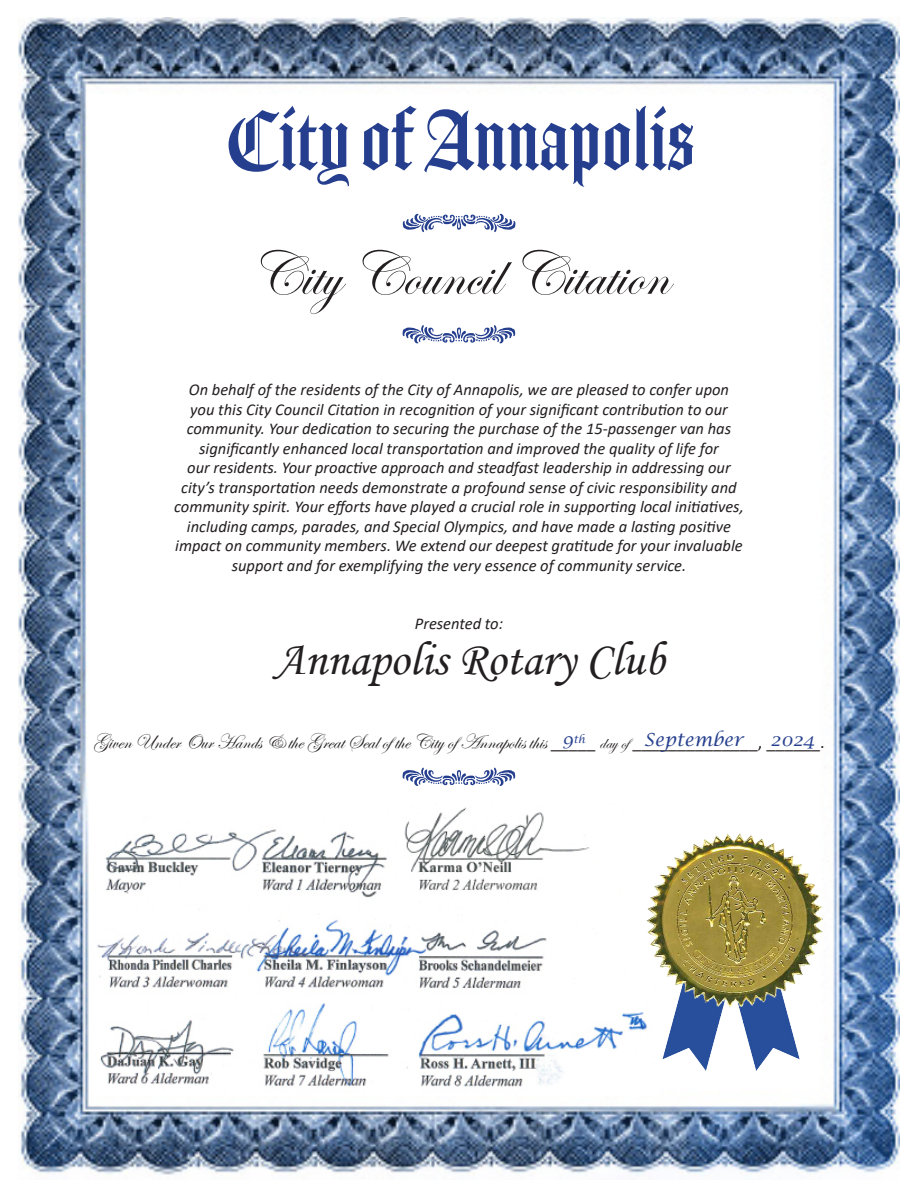
<style>
.page{position:relative;width:918px;height:1188px;background:#fff}
.page>*{position:absolute;margin:0;border:0;box-sizing:border-box;transform-origin:0 0}
.t1{font:81px "Amador";color:#253f8e}
.t2{font:63px "Edwardian Script ITC";color:#231f20}
.t3{font:48px "Monotype Corsiva";color:#231f20}
.t4{font:21px "Edwardian Script ITC";color:#231f20}
.t5{font:italic 18px "Lucida Calligraphy";color:#253f8e}
.t6{font:italic 16.5px/19.5px "Calibri";color:#231f20;text-align:center}
.t7{font:italic 10.5px "Lucida Calligraphy";color:#253f8e}
.s1{font-size:18px}
.s2{font-family:"Calibri";font-size:18px}
</style>
<div class="page">
<img style="left:18px;top:18px;width:882px;height:1158px">
<img style="left:94px;top:802px;width:565px;height:293px">
<img style="left:660px;top:1009px;width:141px;height:62px">
<img style="left:643px;top:833px;width:183px;height:176px">
<svg style="left:403px;top:325px;width:112px;height:19px"></svg>
<svg style="left:403px;top:214px;width:112px;height:18px"></svg>
<svg style="left:403px;top:767px;width:112px;height:19px"></svg>
<h1 class="t1" style="left:224px;top:94px;width:472px">City of Annapolis</h1>
<h2 class="t2" style="left:250px;top:240px;width:420px">City Council Citation</h2>
<p class="t6" style="left:174px;top:380px;width:571px">On behalf of the residents of the City of Annapolis, we are pleased to confer upon<br>you this City Council Citation in recognition of your significant contribution to our community. Your dedication to securing the purchase of the 15-passenger van has significantly enhanced local transportation and improved the quality of life for<br>our residents. Your proactive approach and steadfast leadership in addressing our city’s transportation needs demonstrate a profound sense of civic responsibility and community spirit. Your efforts have played a crucial role in supporting local initiatives, including camps, parades, and Special Olympics, and have made a lasting positive impact on community members. We extend our deepest gratitude for your invaluable support and for exemplifying the very essence of community service.</p>
<p class="t6" style="left:415px;top:614px;width:90px">Presented to:</p>
<p class="t3" style="left:275px;top:631px;width:391px">Annapolis Rotary Club</p>
<p class="t7" style="left:562px;top:733px;width:24px"><span class="s1">9</span>th</p>
<p class="t5" style="left:644px;top:729px;width:101px">September</p>
<p class="t5" style="left:771px;top:729px;width:46px">2024</p>
<p class="t4" style="left:93px;top:731px;width:733px">Given Under Our Hands &amp; the Great Seal ofthe City ofAnnapolis this <span class="s2">_____</span> <span class="s1">day of</span><span class="s2">______________, ______.</span></p>
</div>
